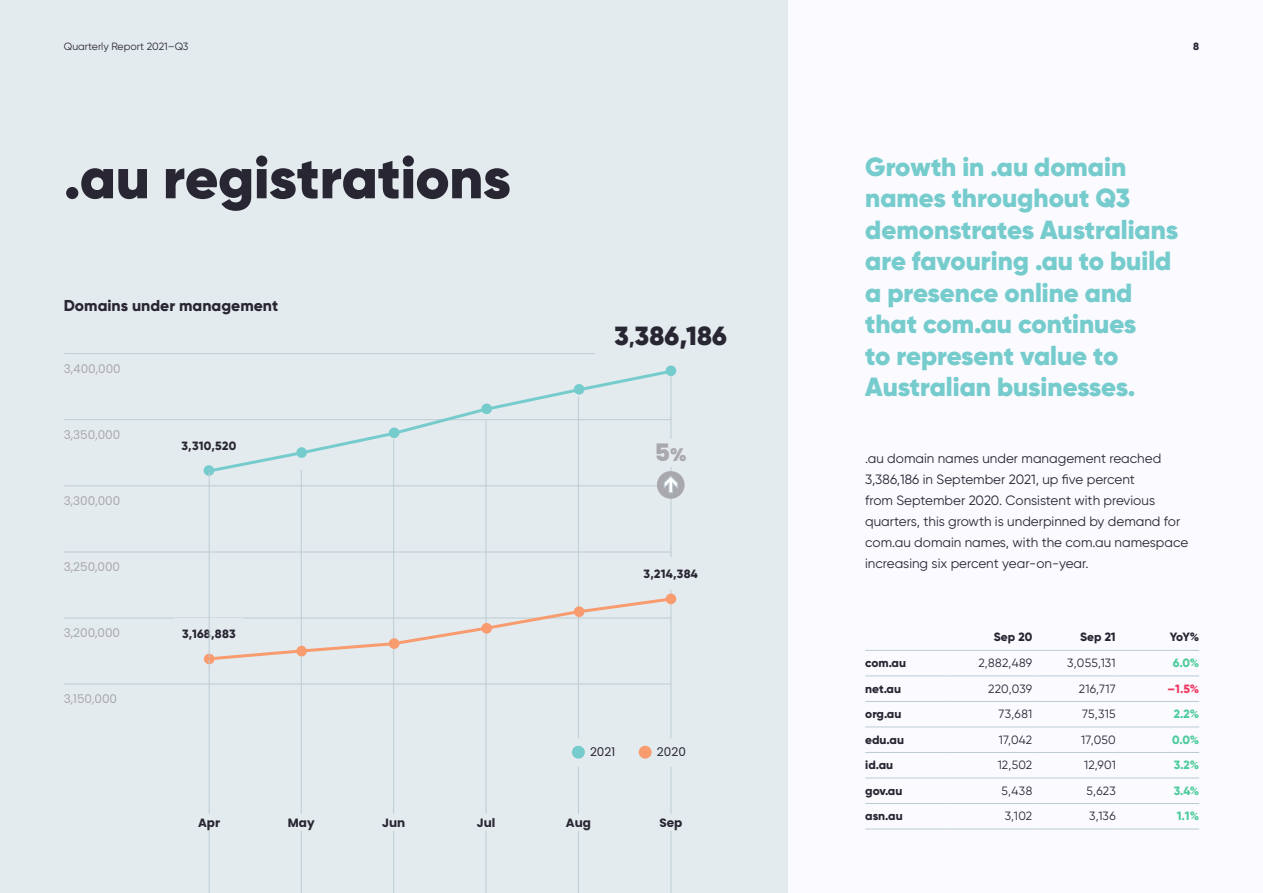
<style>
.page{position:relative;width:1263px;height:893px;background:#fafaff}
.page>*{position:absolute;margin:0;border:0;box-sizing:border-box;transform-origin:0 0}
.t1{font:900 58.5px "Gilroy";letter-spacing:-.005em;color:#292633}
.t2{font:900 26.25px/31.5px "Gilroy";color:#76cccd}
.t3{font:900 26.25px "Gilroy";letter-spacing:.01em;color:#292633}
.t4{font:800 24px "Poppins";color:#a9a8ad}
.t5{font:800 15.75px "Gilroy";color:#292633}
.t6{font:13.5px/21px "Gilroy";color:#292633}
.t7{font:12px "Gilroy";letter-spacing:.02em;color:#292633}
.t8{font:800 12px "Gilroy";color:#292633}
.t9{font:12px "Poppins";color:#a9a8ad}
.t10{font:800 12px "Gilroy";color:#4fcc9c}
.t11{font:700 12px "Poppins";color:#292633}
.t12{font:12px "Poppins";color:#292633}
.t13{font:800 12px "Gilroy";color:#ef3962}
.t14{font:10.5px "Gilroy";color:#292633}
.t15{font:800 10.5px "Gilroy";color:#292633}
.s1{font-size:18px}
</style>
<div class="page">
<div style="left:0;top:0;width:788px;height:893px;background:#e4ebee"></div>
<hr style="left:64px;top:419px;width:607px;height:1px;background:#bdccd4">
<hr style="left:64px;top:353px;width:556px;height:1px;background:#bdccd4">
<hr style="left:64px;top:486px;width:607px;height:1px;background:#bdccd4">
<hr style="left:64px;top:684px;width:607px;height:1px;background:#bdccd4">
<hr style="left:64px;top:552px;width:607px;height:1px;background:#bdccd4">
<hr style="left:64px;top:618px;width:607px;height:1px;background:#bdccd4">
<hr style="left:486px;top:421px;width:1px;height:472px;background:#bdccd4">
<div style="left:470px;top:815px;width:32px;height:16px;background:#e4ebee"></div>
<hr style="left:301px;top:469px;width:1px;height:424px;background:#bdccd4">
<div style="left:281px;top:815px;width:40px;height:16px;background:#e4ebee"></div>
<hr style="left:578px;top:397px;width:1px;height:496px;background:#bdccd4">
<div style="left:558px;top:815px;width:41px;height:16px;background:#e4ebee"></div>
<hr style="left:393px;top:439px;width:1px;height:454px;background:#bdccd4">
<div style="left:376px;top:815px;width:35px;height:16px;background:#e4ebee"></div>
<hr style="left:671px;top:371px;width:1px;height:522px;background:#bdccd4">
<div style="left:653px;top:815px;width:35px;height:16px;background:#e4ebee"></div>
<div style="left:595px;top:316px;width:152px;height:39px;background:#e4ebee"></div>
<div style="left:666px;top:365px;width:10px;height:11px;background:#76cccd;border-radius:50%"></div>
<div style="left:642px;top:557px;width:57px;height:33px;background:#e4ebee"></div>
<div style="left:666px;top:594px;width:10px;height:10px;background:#f89b6e;border-radius:50%"></div>
<div style="left:204px;top:465px;width:10px;height:11px;background:#9fd7d9;border-radius:50%"></div>
<div style="left:174px;top:618px;width:69px;height:32px;background:#e4ebee"></div>
<hr style="left:209px;top:469px;width:1px;height:424px;background:#bdccd4">
<div style="left:193px;top:815px;width:32px;height:16px;background:#e4ebee"></div>
<div style="left:559px;top:738px;width:135px;height:29px;background:#e4ebee"></div>
<div style="left:572px;top:746px;width:13px;height:13px;background:#76cccd;border-radius:50%"></div>
<div style="left:639px;top:746px;width:13px;height:13px;background:#f89b6e;border-radius:50%"></div>
<div style="left:657px;top:471px;width:28px;height:28px;background:#a9a8ad;border-radius:50%"></div>
<svg style="left:664px;top:476px;width:14px;height:17px"></svg>
<svg style="left:204px;top:368px;width:469px;height:107px"></svg>
<svg style="left:204px;top:596px;width:468px;height:66px"></svg>
<hr style="left:865px;top:650px;width:84px;height:1px;background:#bdccd4">
<hr style="left:949px;top:650px;width:83px;height:1px;background:#bdccd4">
<hr style="left:1032px;top:650px;width:84px;height:1px;background:#bdccd4">
<hr style="left:1116px;top:650px;width:83px;height:1px;background:#bdccd4">
<hr style="left:865px;top:676px;width:84px;height:1px;background:#bdccd4">
<hr style="left:949px;top:676px;width:83px;height:1px;background:#bdccd4">
<hr style="left:1032px;top:676px;width:84px;height:1px;background:#bdccd4">
<hr style="left:1116px;top:676px;width:83px;height:1px;background:#bdccd4">
<hr style="left:865px;top:701px;width:84px;height:1px;background:#bdccd4">
<hr style="left:949px;top:701px;width:83px;height:1px;background:#bdccd4">
<hr style="left:1032px;top:701px;width:84px;height:1px;background:#bdccd4">
<hr style="left:1116px;top:701px;width:83px;height:1px;background:#bdccd4">
<hr style="left:865px;top:727px;width:84px;height:1px;background:#bdccd4">
<hr style="left:949px;top:727px;width:83px;height:1px;background:#bdccd4">
<hr style="left:1032px;top:727px;width:84px;height:1px;background:#bdccd4">
<hr style="left:1116px;top:727px;width:83px;height:1px;background:#bdccd4">
<hr style="left:865px;top:752px;width:84px;height:1px;background:#bdccd4">
<hr style="left:949px;top:752px;width:83px;height:1px;background:#bdccd4">
<hr style="left:1032px;top:752px;width:84px;height:1px;background:#bdccd4">
<hr style="left:1116px;top:752px;width:83px;height:1px;background:#bdccd4">
<hr style="left:865px;top:778px;width:84px;height:1px;background:#bdccd4">
<hr style="left:949px;top:778px;width:83px;height:1px;background:#bdccd4">
<hr style="left:1032px;top:778px;width:84px;height:1px;background:#bdccd4">
<hr style="left:1116px;top:778px;width:83px;height:1px;background:#bdccd4">
<hr style="left:865px;top:803px;width:84px;height:1px;background:#bdccd4">
<hr style="left:949px;top:803px;width:83px;height:1px;background:#bdccd4">
<hr style="left:1032px;top:803px;width:84px;height:1px;background:#bdccd4">
<hr style="left:1116px;top:803px;width:83px;height:1px;background:#bdccd4">
<hr style="left:865px;top:829px;width:84px;height:1px;background:#bdccd4">
<hr style="left:949px;top:829px;width:83px;height:1px;background:#bdccd4">
<hr style="left:1032px;top:829px;width:84px;height:1px;background:#bdccd4">
<hr style="left:1116px;top:829px;width:83px;height:1px;background:#bdccd4">
<p class="t14" style="left:64px;top:40px;width:126px">Quarterly Report 2021–Q3</p>
<h1 class="t1" style="left:64px;top:141px;width:448px">.au registrations</h1>
<p class="t5" style="left:64px;top:295px;width:216px">Domains under management</p>
<p class="t9" style="left:64px;top:362px;width:59px">3,400,000</p>
<p class="t9" style="left:64px;top:428px;width:58px">3,350,000</p>
<p class="t9" style="left:64px;top:494px;width:58px">3,300,000</p>
<p class="t9" style="left:64px;top:560px;width:58px">3,250,000</p>
<p class="t9" style="left:64px;top:626px;width:58px">3,200,000</p>
<p class="t9" style="left:64px;top:692px;width:55px">3,150,000</p>
<p class="t8" style="left:182px;top:438px;width:56px">3,310,520</p>
<p class="t8" style="left:182px;top:627px;width:55px">3,168,883</p>
<h2 class="t3" style="left:615px;top:319px;width:114px">3<span class="s1">,</span>386,186</h2>
<h3 class="t4" style="left:654px;top:439px;width:33px">5<span class="s1">%</span></h3>
<p class="t8" style="left:644px;top:566px;width:56px">3,214,384</p>
<p class="t12" style="left:590px;top:745px;width:27px">2021</p>
<p class="t12" style="left:657px;top:745px;width:30px">2020</p>
<p class="t11" style="left:198px;top:816px;width:24px">Apr</p>
<p class="t11" style="left:288px;top:816px;width:28px">May</p>
<p class="t11" style="left:382px;top:816px;width:25px">Jun</p>
<p class="t11" style="left:477px;top:816px;width:20px">Jul</p>
<p class="t11" style="left:566px;top:816px;width:27px">Aug</p>
<p class="t11" style="left:659px;top:816px;width:24px">Sep</p>
<p class="t15" style="left:1193px;top:40px;width:8px">8</p>
<h2 class="t2" style="left:865px;top:151px;width:315px">Growth in .au domain names throughout Q3 demonstrates Australians are favouring .au to build a presence online and that com.au continues<br>to represent value to<br>Australian businesses.</h2>
<p class="t6" style="left:865px;top:447px;width:325px">.au domain names under management reached 3,386,186 in September 2021, up five percent<br>from September 2020. Consistent with previous quarters, this growth is underpinned by demand for com.au domain names, with the com.au namespace increasing six percent year-on-year.</p>
<p class="t8" style="left:994px;top:630px;width:40px">Sep 20</p>
<p class="t8" style="left:1080px;top:630px;width:37px">Sep 21</p>
<p class="t8" style="left:1170px;top:630px;width:31px">YoY%</p>
<p class="t8" style="left:865px;top:655px;width:42px">com.au</p>
<p class="t7" style="left:978px;top:655px;width:55px">2,882,489</p>
<p class="t7" style="left:1067px;top:655px;width:50px">3,055,131</p>
<p class="t10" style="left:1173px;top:655px;width:28px">6.0%</p>
<p class="t8" style="left:865px;top:681px;width:37px">net.au</p>
<p class="t7" style="left:988px;top:681px;width:46px">220,039</p>
<p class="t7" style="left:1079px;top:681px;width:38px">216,717</p>
<p class="t13" style="left:1167px;top:681px;width:33px">–1.5%</p>
<p class="t8" style="left:865px;top:706px;width:38px">org.au</p>
<p class="t7" style="left:999px;top:706px;width:35px">73,681</p>
<p class="t7" style="left:1082px;top:706px;width:35px">75,315</p>
<p class="t10" style="left:1174px;top:706px;width:27px">2.2%</p>
<p class="t8" style="left:865px;top:732px;width:40px">edu.au</p>
<p class="t7" style="left:999px;top:732px;width:35px">17,042</p>
<p class="t7" style="left:1081px;top:732px;width:36px">17,050</p>
<p class="t10" style="left:1172px;top:732px;width:28px">0.0%</p>
<p class="t8" style="left:865px;top:757px;width:29px">id.au</p>
<p class="t7" style="left:998px;top:757px;width:36px">12,502</p>
<p class="t7" style="left:1084px;top:757px;width:33px">12,901</p>
<p class="t10" style="left:1174px;top:757px;width:27px">3.2%</p>
<p class="t8" style="left:865px;top:783px;width:39px">gov.au</p>
<p class="t7" style="left:1001px;top:783px;width:32px">5,438</p>
<p class="t7" style="left:1086px;top:783px;width:31px">5,623</p>
<p class="t10" style="left:1174px;top:783px;width:27px">3.4%</p>
<p class="t8" style="left:865px;top:808px;width:39px">asn.au</p>
<p class="t7" style="left:1005px;top:809px;width:29px">3,102</p>
<p class="t7" style="left:1089px;top:809px;width:28px">3,136</p>
<p class="t10" style="left:1177px;top:808px;width:24px">1.1%</p>
</div>
